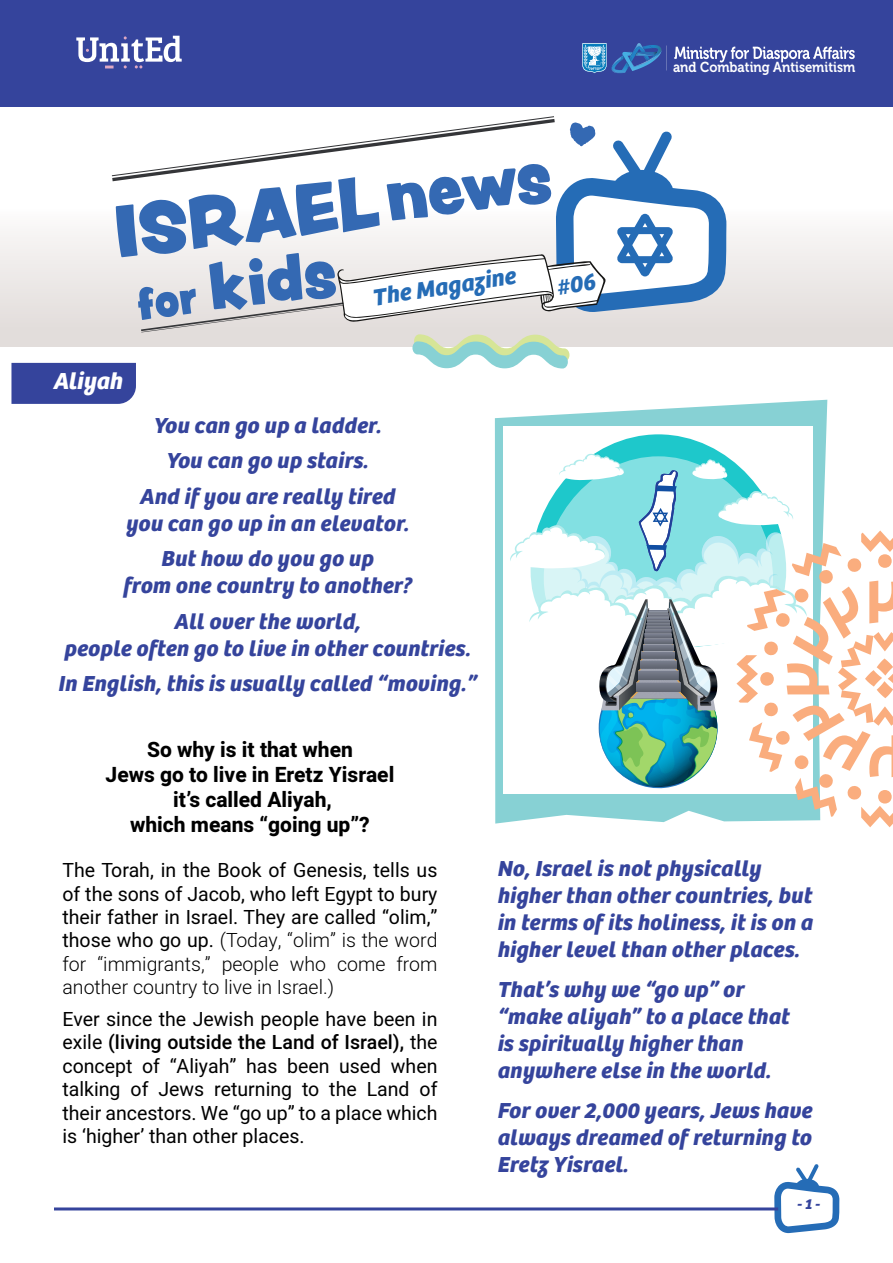
<style>
.page{position:relative;width:893px;height:1263px;background:#fff}
.page>*{position:absolute;margin:0;border:0;box-sizing:border-box;transform-origin:0 0}
.t1{font:italic 700 24.3px "Bree";color:#256cb6}
.t2{font:italic 700 24px "Bree";color:#fff}
.t3{font:italic 700 22.5px/27px "Bree";letter-spacing:.01em;color:#35449c;text-align:center}
.t4{font:800 21px/25.2px "Heebo";color:#000;text-align:center}
.t5{font:19.5px/23.4px "Heebo";color:#000;text-align:right}
.t6{font:300 19.5px/23.4px "Heebo";color:#000}
.t7{font:italic 700 15px "Bree";color:#35449c}
.t8{font:14.4px "Museo 700";color:#fff;scale:.9 1}
.s1{font-weight:300}
.s2{font-weight:500}
</style>
<div class="page">
<svg style="left:774px;top:1164px;width:65px;height:69px"></svg>
<hr style="left:54px;top:1207px;width:724px;height:3px;background:#35449c">
<div style="left:0;top:103px;width:893px;height:244px;background:linear-gradient(to bottom,#fff,#e3dedc)"></div>
<div style="left:0;top:0;width:893px;height:106px;background:#35449c"></div>
<svg style="left:76px;top:36px;width:106px;height:32px"></svg>
<svg style="left:674px;top:47px;width:181px;height:16px"></svg>
<svg style="left:582px;top:43px;width:80px;height:31px"></svg>
<svg style="left:495px;top:400px;width:332px;height:423px;fill:#87d1d4"></svg>
<div style="left:503px;top:426px;width:310px;height:368px;background:#fff"></div>
<svg style="left:590px;top:434px;width:133px;height:20px;fill:#1ec8cb"></svg>
<svg style="left:510px;top:454px;width:383px;height:373px"></svg>
<svg style="left:11px;top:116px;width:716px;height:288px"></svg>
<p class="t2" style="left:54px;top:362px;width:71px">Aliyah</p>
<p class="t1" style="left:370px;top:279px;width:146px;rotate:-9deg">The Magazine</p>
<p class="t3" style="left:140px;top:405px;width:257px;line-height:35.5px">You can go up a ladder.<br>You can go up stairs.<br>And if you are really tired</p>
<p class="t3" style="left:126px;top:504px;width:285px;line-height:35.5px">you can go up in an elevator.<br>But how do you go up</p>
<p class="t3" style="left:124px;top:566px;width:290px;line-height:35.5px">from one country to another?<br>All over the world,</p>
<p class="t3" style="left:59px;top:629px;width:420px;line-height:35.5px;text-align:left">people often go to live in other countries.<br>In English, this is usually called “moving “.</p>
<p class="t8" style="left:673px;top:59px;width:204px">and Combating Antisemitism</p>
<p class="t4" style="left:106px;top:737px;width:290px">So why is it that when<br>Jews go to live in Eretz Yisrael it s’ called Aliyah,<br>which means “going up ?“</p>
<p class="t5" style="left:63px;top:858px;width:376px">The Torah in, the Book of Genesis, tells us of the sons of Jacob, who left Egypt to bury their father in Israel. They are called “olim “, those who go up <span class="s1">(</span>. <span class="s1">Today “, olim” is the word from</span></p>
<p class="t6" style="left:63px;top:952px;width:273px">for<br>another country to live in Israel (.</p>
<p class="t5" style="left:63px;top:1007px;width:376px">Ever since the Jewish people have been in exile <span class="s2">(living outside the Land of Israel ,)</span> the when</p>
<p class="t6" style="left:97px;top:952px;width:115px">“immigrants ” ,</p>
<p class="t6" style="left:222px;top:952px;width:59px">people</p>
<p class="t6" style="left:290px;top:952px;width:38px">who</p>
<p class="t6" style="left:337px;top:952px;width:50px">come</p>
<p class="t5" style="left:142px;top:1054px;width:19px">of</p>
<p class="t5" style="left:170px;top:1054px;width:68px">“Aliyah”</p>
<p class="t5" style="left:246px;top:1054px;width:33px">has</p>
<p class="t5" style="left:287px;top:1054px;width:44px">been</p>
<p class="t5" style="left:339px;top:1054px;width:44px">used</p>
<p class="t5" style="left:63px;top:1054px;width:72px">concept</p>
<p class="t5" style="left:131px;top:1077px;width:19px">of</p>
<p class="t5" style="left:420px;top:1077px;width:19px">of</p>
<p class="t5" style="left:63px;top:1077px;width:376px;text-align:left">talking<br>their ancestors. We “go up” to a place which is ‘higher’ than other places.</p>
<p class="t5" style="left:329px;top:1077px;width:29px">the</p>
<p class="t5" style="left:367px;top:1077px;width:44px">Land</p>
<p class="t5" style="left:214px;top:1077px;width:79px">returning</p>
<p class="t5" style="left:158px;top:1077px;width:47px">Jews</p>
<p class="t5" style="left:302px;top:1077px;width:19px">to</p>
<p class="t3" style="left:498px;top:854px;width:317px;text-align:left">No, Israel is not physically higher than other countries, but in terms of its holiness it, is on a higher level than other places.</p>
<p class="t3" style="left:498px;top:974px;width:294px;text-align:left">That s’ why we “go up” or “make aliyah” to a place that is spiritually higher than anywhere else in the world.</p>
<p class="t3" style="left:498px;top:1095px;width:316px;text-align:justify">For over 2,000 years, Jews have always dreamed of returning to Eretz Yisrael.</p>
<p class="t7" style="left:797px;top:1192px;width:24px">-1-</p>
</div>
